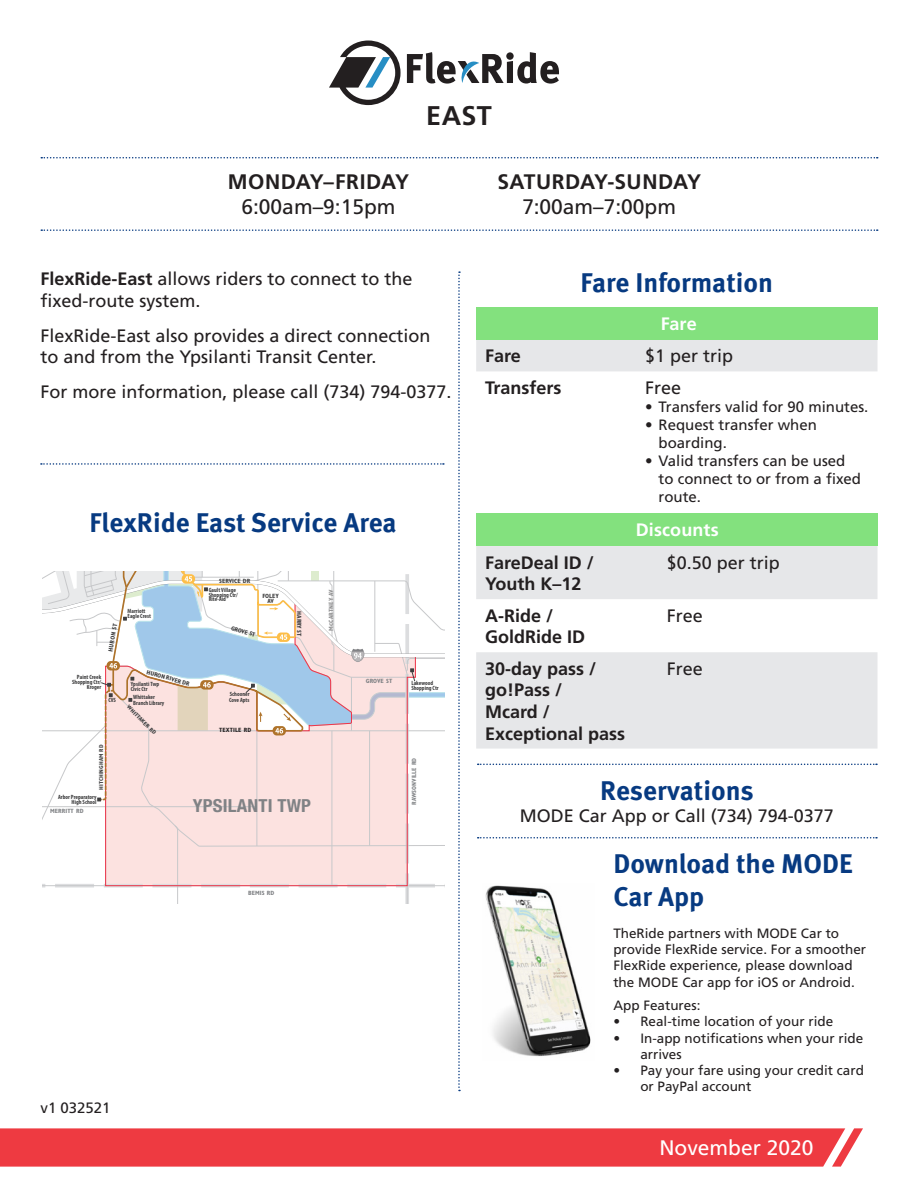
<style>
.page{position:relative;width:918px;height:1188px;background:#fff}
.page>*{position:absolute;margin:0;border:0;box-sizing:border-box;transform-origin:0 0}
.t1{font:700 27px/32.4px "Meta Pro";color:#073a81}
.t2{font:700 27px "Frutiger LT Std";color:#231f20}
.t3{font:700 21px "Frutiger LT Std";letter-spacing:.02em;color:#231f20}
.t4{font:21px "Frutiger LT Std";color:#231f20}
.t5{font:21px "Frutiger LT Std";color:#fff}
.t6{font:18px/21.6px "Frutiger LT Std";color:#231f20}
.t7{font:700 18px/21.6px "Frutiger LT Std";color:#231f20}
.t8{font:700 18px "Frutiger LT Std";letter-spacing:.005em;color:#fff}
.t9{font:700 condensed 18px "Helvetica Neue LT Std";letter-spacing:.01em;color:#808285;scale:1.05 1}
.t10{font:15px/18px "Frutiger LT Std";color:#231f20}
.t11{font:13.5px/16.2px "Frutiger LT Std";color:#231f20}
.t12{font:700 condensed 6.15px/5.1px "Myriad Pro";color:#3e3e3f}
.t13{font:700 condensed 6.15px/5.2px "Gill Sans Std";letter-spacing:-.01em;color:#3e3e3f;text-align:center;scale:1.05 1}
.t14{font:700 condensed 6.15px "Gill Sans Std";letter-spacing:.01em;color:#808285;scale:1.05 1}
.t15{font:700 condensed 6.15px "Gill Sans Std";letter-spacing:-.01em;color:#808285;scale:1.05 1}
.t16{font:700 condensed 6.15px "Gill Sans Std";letter-spacing:.01em;color:#8f8f90;scale:1.05 1}
.t17{font:700 condensed 6.15px "Gill Sans Std";letter-spacing:.01em;color:#231f20;scale:1.05 1}
.t18{font:700 condensed 5.7px "Gill Sans Std";letter-spacing:.01em;color:#3e3e3f;scale:1.05 1}
.s1{font-weight:700}
.s2{font-size:5.25px}
</style>
<div class="page">
<svg style="left:329px;top:40px;width:72px;height:65px"></svg>
<svg style="left:407px;top:52px;width:152px;height:32px"></svg>
<svg style="left:41px;top:463px;width:403px;height:2px"></svg>
<svg style="left:41px;top:157px;width:837px;height:1px"></svg>
<svg style="left:41px;top:229px;width:837px;height:2px"></svg>
<svg style="left:458px;top:271px;width:2px;height:820px"></svg>
<svg style="left:42px;top:571px;width:403px;height:332px"></svg>
<svg style="left:478px;top:764px;width:399px;height:1px"></svg>
<svg style="left:478px;top:837px;width:399px;height:2px"></svg>
<div style="left:476px;top:340px;width:402px;height:31px;background:#e6e7e9"></div>
<div style="left:476px;top:307px;width:402px;height:33px;background:#83e17e"></div>
<svg style="left:476px;top:546px;width:402px;height:203px;fill:#e6e7e9"></svg>
<div style="left:476px;top:513px;width:402px;height:33px;background:#83e17e"></div>
<svg style="left:0;top:1128px;width:863px;height:39px;background:#ee4248"></svg>
<img style="left:485px;top:885px;width:106px;height:172px">
<p class="t3" style="left:228px;top:169px;width:183px">MONDAY–FRIDAY</p>
<p class="t4" style="left:241px;top:195px;width:156px">6:00am–9:15pm</p>
<p class="t2" style="left:426px;top:100px;width:67px">EAST</p>
<p class="t3" style="left:497px;top:169px;width:205px">SATURDAY-SUNDAY</p>
<p class="t4" style="left:522px;top:195px;width:155px">7:00am–7:00pm</p>
<p class="t6" style="left:40px;top:268px;width:374px"><span class="s1">FlexRide-East</span> allows riders to connect to the fixed-route system.</p>
<p class="t6" style="left:40px;top:325px;width:392px">FlexRide-East also provides a direct connection to and from the Ypsilanti Transit Center.</p>
<p class="t6" style="left:40px;top:381px;width:413px">For more information, please call (734) 794-0377.</p>
<h2 class="t1" style="left:90px;top:505px;width:308px">FlexRide East Service Area</h2>
<p class="t13" style="left:108px;top:651px;width:28px;rotate:-80deg">HURON ST</p>
<p class="t12" style="left:72px;top:674px;width:31px;text-align:right">Paint Creek<br>Shopping Ctr/<br>Kroger</p>
<p class="t12" style="left:108px;top:698px;width:9px">CVS</p>
<p class="t18" style="left:98px;top:790px;width:45px;rotate:-90deg">HITCHINGHAM RD</p>
<p class="t12" style="left:58px;top:794px;width:40px;text-align:right">Arbor Preparatory<br>High School</p>
<p class="t14" style="left:50px;top:807px;width:33px">MERRITT RD</p>
<p class="t12" style="left:128px;top:608px;width:25px">Marriott<br>Eagle Crest</p>
<p class="t13" style="left:147px;top:670px;width:44px;rotate:15deg">HURON RIVER DR</p>
<p class="t12" style="left:131px;top:681px;width:30px">Ypsilanti Twp<br>Civic Ctr</p>
<p class="t12" style="left:133px;top:695px;width:32px">Whittaker<br>Branch Library</p>
<p class="t18" style="left:130px;top:704px;width:39px;rotate:45deg">WHITTAKER RD</p>
<p class="t13" style="left:219px;top:578px;width:31px">SERVICE DR</p>
<p class="t12" style="left:209px;top:587px;width:31px">Gault Village<br>Shopping Ctr/<br>Rite-Aid</p>
<p class="t13" style="left:262px;top:593px;width:17px">FOLEY<br>AV</p>
<p class="t13" style="left:232px;top:626px;width:25px;rotate:15deg">GROVE ST</p>
<p class="t13" style="left:302px;top:611px;width:25px;rotate:90deg">HARRY ST</p>
<p class="t12" style="left:229px;top:692px;width:22px">Schooner<br>Cove Apts</p>
<p class="t17" style="left:219px;top:727px;width:32px">TEXTILE RD</p>
<p class="t9" style="left:193px;top:795px;width:114px">YPSILANTI TWP</p>
<p class="t16" style="left:327px;top:631px;width:41px;rotate:-90deg">M<span class="s2">C</span>CARTNEY AV</p>
<p class="t14" style="left:248px;top:889px;width:27px">BEMIS RD</p>
<p class="t14" style="left:366px;top:678px;width:27px">GROVE ST</p>
<p class="t12" style="left:411px;top:680px;width:29px">Lakewood<br>Shopping Ctr</p>
<p class="t15" style="left:410px;top:805px;width:46px;rotate:-90deg">RAWSONVILLE RD</p>
<p class="t10" style="left:40px;top:1099px;width:72px">v1 032521</p>
<h2 class="t1" style="left:581px;top:265px;width:194px">Fare Information</h2>
<p class="t8" style="left:661px;top:313px;width:37px">Fare</p>
<p class="t7" style="left:485px;top:345px;width:37px">Fare</p>
<p class="t6" style="left:645px;top:345px;width:90px">$1 per trip</p>
<p class="t7" style="left:485px;top:377px;width:78px">Transfers</p>
<p class="t6" style="left:645px;top:377px;width:38px">Free</p>
<p class="t10" style="left:645px;top:398px;width:225px">• Transfers valid for 90 minutes.</p>
<p class="t10" style="left:659px;top:416px;width:160px;text-indent:-14px">• Request transfer when boarding.</p>
<p class="t10" style="left:659px;top:452px;width:204px;text-indent:-14px">• Valid transfers can be used to connect to or from a fixed route.</p>
<p class="t8" style="left:636px;top:520px;width:85px">Discounts</p>
<p class="t7" style="left:485px;top:552px;width:110px">FareDeal ID /<br>Youth K–12</p>
<p class="t6" style="left:667px;top:552px;width:115px">$0.50 per trip</p>
<p class="t7" style="left:485px;top:605px;width:70px">A-Ride /</p>
<p class="t7" style="left:485px;top:626px;width:102px">GoldRide ID</p>
<p class="t6" style="left:667px;top:605px;width:38px">Free</p>
<p class="t7" style="left:485px;top:658px;width:113px">30-day pass /</p>
<p class="t7" style="left:485px;top:679px;width:79px">go!Pass /</p>
<p class="t7" style="left:485px;top:701px;width:66px">Mcard /</p>
<p class="t7" style="left:485px;top:723px;width:142px">Exceptional pass</p>
<p class="t6" style="left:667px;top:658px;width:38px">Free</p>
<h2 class="t1" style="left:600px;top:773px;width:155px">Reservations</h2>
<p class="t6" style="left:520px;top:805px;width:316px">MODE Car App or Call (734) 794-0377</p>
<p class="t1" style="left:613px;top:846px;width:241px">Download the MODE<br>Car App</p>
<p class="t11" style="left:613px;top:925px;width:254px">TheRide partners with MODE Car to provide FlexRide service. For a smoother FlexRide experience, please download the MODE Car app for iOS or Android.</p>
<p class="t11" style="left:613px;top:998px;width:89px">App Features:</p>
<p class="t11" style="left:613px;top:1014px;width:221px">• Real-time location of your ride</p>
<p class="t11" style="left:640px;top:1030px;width:224px;text-indent:-27px">• In-app notifications when your ride arrives</p>
<p class="t11" style="left:640px;top:1062px;width:225px;text-indent:-27px">• Pay your fare using your credit card or PayPal account</p>
<p class="t5" style="left:659px;top:1136px;width:156px">November 2020</p>
</div>
